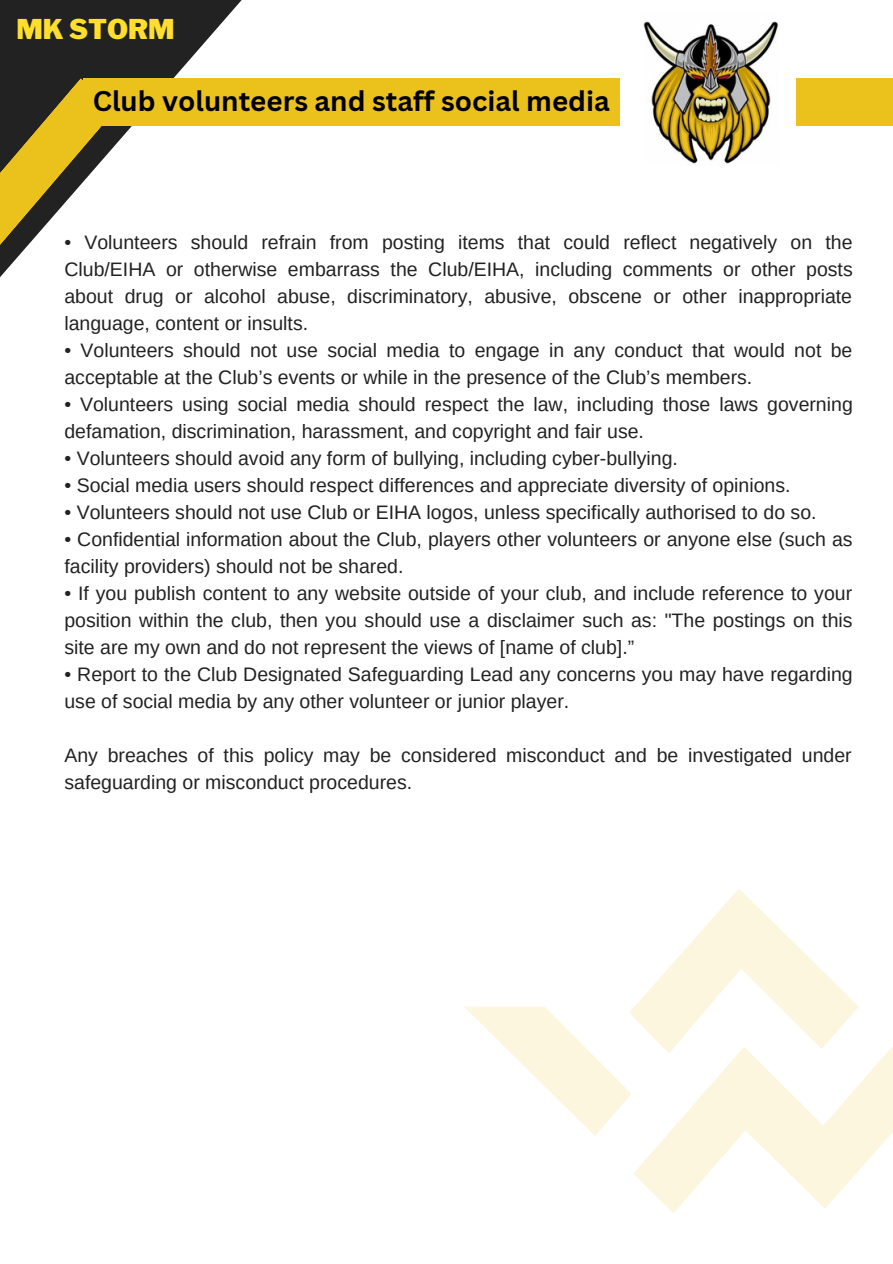
<style>
.page{position:relative;width:893px;height:1264px;background:#fff}
.page>*{position:absolute;margin:0;border:0;box-sizing:border-box;transform-origin:0 0}
.t1{font:700 27.6px "Canva Sans";color:#000}
.t2{font:900 27px "Libre Franklin";color:#ffdf2b}
.t3{font:19.5px/27px "Arimo";color:#222}
</style>
<div class="page">
<svg style="left:464px;top:889px;width:428px;height:324px"></svg>
<svg style="left:0;top:0;width:300px;height:143px;fill:#222"></svg>
<svg style="left:0;top:78px;width:117px;height:199px"></svg>
<div style="left:83px;top:78px;width:536px;height:47px;background:#ebc11c"></div>
<div style="left:796px;top:78px;width:96px;height:47px;background:#ebc11c"></div>
<img style="left:643px;top:21px;width:136px;height:143px">
<p class="t2" style="left:16px;top:13px;width:160px">MK STORM</p>
<p class="t1" style="left:93px;top:81px;width:518px">Club volunteers and staff social media</p>
<p class="t3" style="left:64px;top:229px;width:789px;text-align:justify">• Volunteers should refrain from posting items that could reflect negatively on the Club/EIHA or otherwise embarrass the Club/EIHA, including comments or other posts about drug or alcohol abuse, discriminatory, abusive, obscene or other inappropriate language, content or insults.</p>
<p class="t3" style="left:64px;top:336px;width:789px">• Volunteers should not use social media to engage in any conduct that would not be acceptable at the Club’s events or while in the presence of the Club’s members.</p>
<p class="t3" style="left:64px;top:390px;width:789px">• Volunteers using social media should respect the law, including those laws governing defamation, discrimination, harassment, and copyright and fair use.</p>
<p class="t3" style="left:64px;top:444px;width:615px">• Volunteers should avoid any form of bullying, including cyber-bullying.</p>
<p class="t3" style="left:64px;top:471px;width:727px">• Social media users should respect differences and appreciate diversity of opinions.</p>
<p class="t3" style="left:64px;top:498px;width:753px">• Volunteers should not use Club or EIHA logos, unless specifically authorised to do so.</p>
<p class="t3" style="left:64px;top:525px;width:789px">• Confidential information about the Club, players other volunteers or anyone else (such as facility providers) should not be shared.</p>
<p class="t3" style="left:64px;top:579px;width:789px;text-align:justify">• If you publish content to any website outside of your club, and include reference to your position within the club, then you should use a disclaimer such as: "The postings on this site are my own and do not represent the views of [name of club].”</p>
<p class="t3" style="left:64px;top:660px;width:789px">• Report to the Club Designated Safeguarding Lead any concerns you may have regarding use of social media by any other volunteer or junior player.</p>
<p class="t3" style="left:64px;top:741px;width:788px">Any breaches of this policy may be considered misconduct and be investigated under safeguarding or misconduct procedures.</p>
</div>
